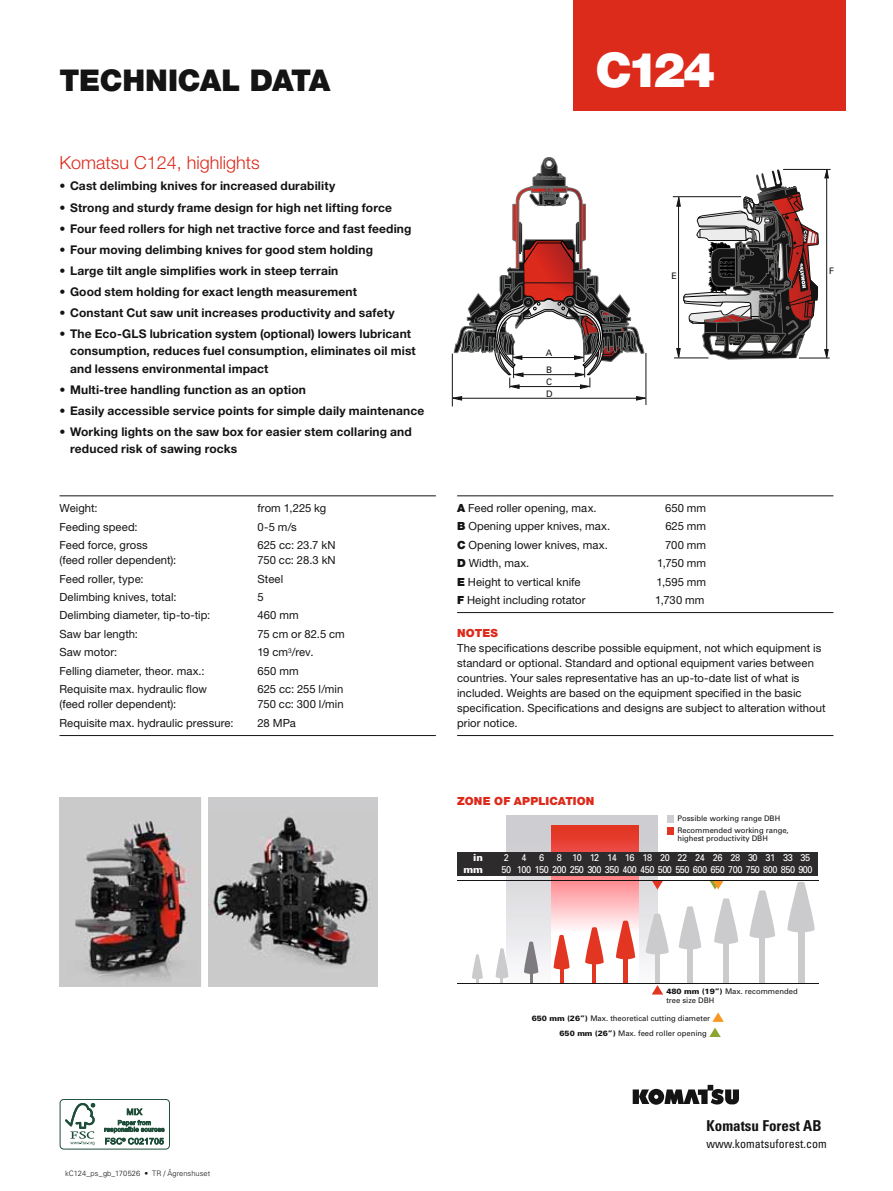
<style>
.page{position:relative;width:893px;height:1191px;background:#fff}
.page>*{position:absolute;margin:0;border:0;box-sizing:border-box;transform-origin:0 0}
.t1{font:900 48px "Helvetica Neue LT Std";color:#fff}
.t2{font:900 30px "Helvetica Neue LT Std";letter-spacing:-.015em;color:#131413}
.t3{font:300 18px "Helvetica Neue LT Std";color:#dc2a1b}
.t4{font:700 condensed 15px "Univers";color:#131413}
.t5{font:700 12px/17.2px "Helvetica Neue LT Std";letter-spacing:.01em;color:#131413}
.t6{font:condensed 12px "Univers";color:#131413}
.t7{font:11.25px/15px "Helvetica Neue LT Std";letter-spacing:.005em;color:#131413}
.t8{font:900 11.25px "Helvetica Neue LT Std";letter-spacing:.01em;color:#dc2a1b}
.t9{font:9.75px/12.1px "Univers";letter-spacing:-.05em;color:#fff;text-align:right;scale:.93 1}
.t10{font:900 9.75px/12.1px "Univers";color:#fff;text-align:right}
.t11{font:9px/11.6px "Univers";color:#131413}
.t12{font:7.65px/9px "Univers";color:#131413}
.t13{font:300 7.5px "Univers";letter-spacing:.005em;color:#131413}
.s1{font-weight:900}
</style>
<div class="page">
<svg style="left:506px;top:815px;width:151px;height:162px;background:#dbd8db"></svg>
<svg style="left:551px;top:826px;width:88px;height:157px"></svg>
<svg style="left:472px;top:954px;width:11px;height:29px"></svg>
<svg style="left:710px;top:881px;width:14px;height:8px"></svg>
<svg style="left:713px;top:1012px;width:11px;height:9px"></svg>
<svg style="left:652px;top:881px;width:11px;height:8px"></svg>
<svg style="left:652px;top:985px;width:11px;height:9px"></svg>
<div style="left:458px;top:852px;width:360px;height:11px;background:#2d2b2b"></div>
<div style="left:458px;top:864px;width:360px;height:11px;background:#2d2b2b"></div>
<svg style="left:709px;top:1027px;width:12px;height:10px"></svg>
<svg style="left:496px;top:948px;width:12px;height:35px"></svg>
<svg style="left:524px;top:941px;width:14px;height:33px"></svg>
<hr style="left:530px;top:969px;width:3px;height:14px;background:#7d7b7f">
<svg style="left:553px;top:935px;width:17px;height:35px"></svg>
<hr style="left:560px;top:964px;width:3px;height:19px;background:#e23622">
<svg style="left:616px;top:920px;width:19px;height:39px"></svg>
<div style="left:623px;top:955px;width:5px;height:28px;background:#e23622"></div>
<svg style="left:679px;top:906px;width:22px;height:44px"></svg>
<div style="left:687px;top:945px;width:5px;height:38px;background:#cbcbcd"></div>
<svg style="left:714px;top:898px;width:24px;height:46px"></svg>
<div style="left:723px;top:940px;width:6px;height:43px;background:#cbcbcd"></div>
<svg style="left:749px;top:890px;width:26px;height:49px"></svg>
<div style="left:759px;top:935px;width:6px;height:48px;background:#cbcbcd"></div>
<svg style="left:787px;top:882px;width:28px;height:51px"></svg>
<div style="left:798px;top:929px;width:6px;height:54px;background:#cbcbcd"></div>
<svg style="left:646px;top:913px;width:23px;height:42px"></svg>
<div style="left:655px;top:953px;width:5px;height:30px;background:#cbcbcd"></div>
<svg style="left:585px;top:927px;width:19px;height:38px"></svg>
<hr style="left:592px;top:961px;width:4px;height:22px;background:#e23622">
<svg style="left:667px;top:815px;width:7px;height:19px"></svg>
<hr style="left:457px;top:983px;width:361px;height:1px;background:#131413">
<hr style="left:457px;top:880px;width:361px;height:1px;background:#131413">
<hr style="left:460px;top:398px;width:184px;height:1px;background:#131413">
<hr style="left:646px;top:353px;width:1px;height:52px;background:#131413">
<hr style="left:452px;top:354px;width:1px;height:52px;background:#131413">
<svg style="left:636px;top:396px;width:10px;height:4px"></svg>
<svg style="left:452px;top:396px;width:10px;height:4px"></svg>
<svg style="left:454px;top:157px;width:190px;height:232px"></svg>
<hr style="left:673px;top:196px;width:68px;height:1px;background:#131413">
<hr style="left:783px;top:169px;width:48px;height:1px;background:#131413">
<svg style="left:676px;top:168px;width:153px;height:191px"></svg>
<hr style="left:799px;top:358px;width:31px;height:1px;background:#131413">
<hr style="left:674px;top:358px;width:34px;height:1px;background:#131413">
<div style="left:574px;top:0;width:272px;height:111px;background:#dc2a1b"></div>
<div style="left:60px;top:1099px;width:110px;height:50px;border:1px solid #1e4e39;border-radius:4px"></div>
<svg style="left:65px;top:1103px;width:30px;height:42px"></svg>
<svg style="left:104px;top:1108px;width:60px;height:36px"></svg>
<svg style="left:633px;top:1084px;width:106px;height:20px"></svg>
<img style="left:60px;top:797px;width:141px;height:189px">
<div style="left:208px;top:797px;width:170px;height:189px;background:#cbcbcd"></div>
<img style="left:208px;top:816px;width:163px;height:150px">
<hr style="left:60px;top:495px;width:376px;height:1px;background:#131413">
<hr style="left:457px;top:495px;width:376px;height:1px;background:#131413">
<hr style="left:60px;top:735px;width:376px;height:1px;background:#131413">
<hr style="left:457px;top:612px;width:376px;height:1px;background:#131413">
<hr style="left:457px;top:735px;width:376px;height:1px;background:#131413">
<h2 class="t2" style="left:60px;top:63px;width:273px">TECHNICAL DATA</h2>
<h3 class="t3" style="left:60px;top:153px;width:202px">Komatsu C124, highlights</h3>
<p class="t5" style="left:60px;top:179px;width:277px">• Cast delimbing knives for increased durability</p>
<p class="t5" style="left:60px;top:200px;width:334px">• Strong and sturdy frame design for high net lifting force</p>
<p class="t5" style="left:60px;top:221px;width:353px">• Four feed rollers for high net tractive force and fast feeding</p>
<p class="t5" style="left:60px;top:242px;width:315px">• Four moving delimbing knives for good stem holding</p>
<p class="t5" style="left:60px;top:263px;width:280px">• Large tilt angle simplifies work in steep terrain</p>
<p class="t5" style="left:60px;top:284px;width:299px">• Good stem holding for exact length measurement</p>
<p class="t5" style="left:60px;top:305px;width:337px">• Constant Cut saw unit increases productivity and safety</p>
<p class="t5" style="left:70px;top:326px;width:347px;text-indent:-10px">• The Eco-GLS lubrication system (optional) lowers lubricant consumption, reduces fuel consumption, eliminates oil mist and lessens environmental impact</p>
<p class="t5" style="left:60px;top:382px;width:248px">• Multi-tree handling function as an option</p>
<p class="t5" style="left:60px;top:403px;width:366px">• Easily accessible service points for simple daily maintenance</p>
<p class="t5" style="left:70px;top:424px;width:343px;text-indent:-10px">• Working lights on the saw box for easier stem collaring and reduced risk of sawing rocks</p>
<p class="t7" style="left:60px;top:502px;width:40px">Weight:</p>
<p class="t7" style="left:258px;top:502px;width:70px">from 1,225 kg</p>
<p class="t7" style="left:60px;top:520px;width:80px">Feeding speed:</p>
<p class="t7" style="left:258px;top:520px;width:41px">0-5 m/s</p>
<p class="t7" style="left:60px;top:539px;width:90px">Feed force, gross</p>
<p class="t7" style="left:258px;top:539px;width:79px">625 cc: 23.7 kN</p>
<p class="t7" style="left:60px;top:554px;width:118px">(feed roller dependent):</p>
<p class="t7" style="left:257px;top:554px;width:80px">750 cc: 28.3 kN</p>
<p class="t7" style="left:60px;top:572px;width:86px">Feed roller, type:</p>
<p class="t7" style="left:258px;top:572px;width:27px">Steel</p>
<p class="t7" style="left:60px;top:590px;width:119px">Delimbing knives, total:</p>
<p class="t7" style="left:258px;top:590px;width:8px">5</p>
<p class="t7" style="left:60px;top:609px;width:152px">Delimbing diameter, tip-to-tip:</p>
<p class="t7" style="left:258px;top:609px;width:43px">460 mm</p>
<p class="t7" style="left:60px;top:627px;width:80px">Saw bar length:</p>
<p class="t7" style="left:258px;top:627px;width:89px">75 cm or 82.5 cm</p>
<p class="t7" style="left:60px;top:646px;width:59px">Saw motor:</p>
<p class="t7" style="left:258px;top:646px;width:57px">19 cm<sup>3</sup>/rev.</p>
<p class="t7" style="left:60px;top:664px;width:147px">Felling diameter, theor. max.:</p>
<p class="t7" style="left:258px;top:664px;width:43px">650 mm</p>
<p class="t7" style="left:60px;top:683px;width:149px">Requisite max. hydraulic flow</p>
<p class="t7" style="left:257px;top:683px;width:87px">625 cc: 255 l/min</p>
<p class="t7" style="left:60px;top:698px;width:118px">(feed roller dependent):</p>
<p class="t7" style="left:257px;top:698px;width:88px">750 cc: 300 l/min</p>
<p class="t7" style="left:60px;top:716px;width:175px">Requisite max. hydraulic pressure:</p>
<p class="t7" style="left:257px;top:716px;width:40px">28 MPa</p>
<h1 class="t1" style="left:595px;top:42px;width:122px">C124</h1>
<p class="t11" style="left:546px;top:348px;width:8px">A</p>
<p class="t11" style="left:546px;top:365px;width:7px">B</p>
<p class="t11" style="left:546px;top:377px;width:8px">C<br>D</p>
<p class="t11" style="left:671px;top:270px;width:7px">E</p>
<p class="t11" style="left:829px;top:265px;width:6px">F</p>
<p class="t7" style="left:457px;top:502px;width:141px"><span class="s1">A</span> Feed roller opening, max.</p>
<p class="t7" style="left:665px;top:502px;width:43px">650 mm</p>
<p class="t7" style="left:457px;top:520px;width:155px"><span class="s1">B</span> Opening upper knives, max.</p>
<p class="t7" style="left:665px;top:520px;width:42px">625 mm</p>
<p class="t7" style="left:457px;top:538px;width:152px"><span class="s1">C</span> Opening lower knives, max.</p>
<p class="t7" style="left:665px;top:538px;width:42px">700 mm</p>
<p class="t7" style="left:457px;top:557px;width:74px"><span class="s1">D</span> Width, max.</p>
<p class="t7" style="left:657px;top:557px;width:51px">1,750 mm</p>
<p class="t7" style="left:457px;top:575px;width:125px"><span class="s1">E</span> Height to vertical knife</p>
<p class="t7" style="left:656px;top:575px;width:51px">1,595 mm</p>
<p class="t7" style="left:457px;top:593px;width:130px"><span class="s1">F</span> Height including rotator</p>
<p class="t7" style="left:655px;top:593px;width:51px">1,730 mm</p>
<p class="t8" style="left:457px;top:627px;width:42px">NOTES</p>
<p class="t7" style="left:457px;top:642px;width:370px">The specifications describe possible equipment, not which equipment is standard or optional. Standard and optional equipment varies between countries. Your sales representative has an up-to-date list of what is included. Weights are based on the equipment specified in the basic specification. Specifications and designs are subject to alteration without prior notice.</p>
<p class="t8" style="left:457px;top:794px;width:139px">ZONE OF APPLICATION</p>
<p class="t12" style="left:677px;top:813px;width:113px;line-height:11.4px">Possible working range DBH<br>Recommended working range,</p>
<p class="t12" style="left:677px;top:834px;width:92px">highest productivity DBH</p>
<p class="t10" style="left:463px;top:852px;width:21px">in mm</p>
<p class="t9" style="left:502px;top:852px;width:336px">8 10 12 14 16 18 20 22 24 26 28 30 31 33 35<br>50 100 150 200 250 300 350 400 450 500 550 600 650 700 750 800 850 900</p>
<p class="t9" style="left:504px;top:852px;width:7px">2</p>
<p class="t9" style="left:522px;top:852px;width:7px">4</p>
<p class="t9" style="left:539px;top:852px;width:7px">6</p>
<p class="t13" style="left:65px;top:1170px;width:147px">kC124_ps_gb_170526 • TR / Ågrenshuset</p>
<p class="t12" style="left:666px;top:987px;width:133px"><span class="s1">480 mm (19”)</span> Max. recommended tree size DBH</p>
<p class="t12" style="left:559px;top:1011px;width:152px;line-height:15.3px;text-indent:-28px"><span class="s1">650 mm (26”)</span> Max. theoretical cutting diameter<br><span class="s1">650 mm (26”)</span> Max. feed roller opening</p>
<h3 class="t4" style="left:706px;top:1119px;width:116px">Komatsu Forest AB</h3>
<p class="t6" style="left:706px;top:1139px;width:122px">www.komatsuforest.com</p>
</div>
